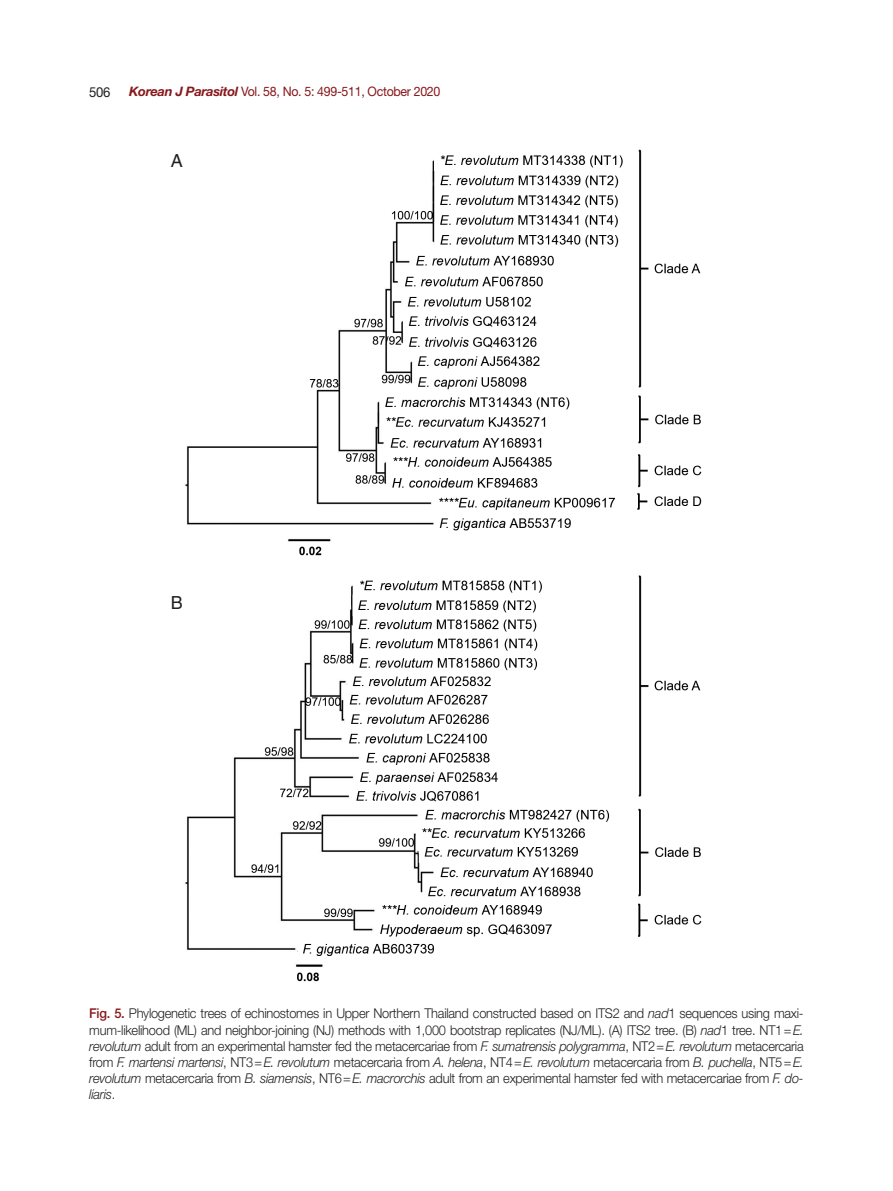
<style>
.page{position:relative;width:893px;height:1191px;background:#fff}
.page>*{position:absolute;margin:0;border:0;box-sizing:border-box;transform-origin:0 0}
.t1{font:18px "Helvetica LT Std";color:#231f20}
.t2{font:13.8px "Helvetica Neue LT Std";color:#231f20;scale:.95 1}
.표_제목__그림_설명{font:300 13.5px/16.2px "Helvetica Neue LT Std";letter-spacing:-.02em;color:#231f20;text-align:justify;scale:.95 1}
.t3{font:13.05px "Helvetica Neue LT Std";letter-spacing:-.025em;color:#88181b;scale:.95 1}
.s1{font-weight:700;font-style:italic}
.s2{font-weight:500;color:#88181b}
.s3{font-style:italic}
</style>
<div class="page">
<img style="left:185px;top:149px;width:517px;height:833px">
<p class="t2" style="left:89px;top:83px;width:24px">506</p>
<p class="t3" style="left:129px;top:84px;width:329px"><span class="s1">Korean J Parasitol</span> Vol. 58, No. 5: 499-511, October 2020</p>
<p class="t1" style="left:171px;top:150px;width:14px">A</p>
<p class="t1" style="left:171px;top:592px;width:14px">B</p>
<p class="표_제목__그림_설명" style="left:89px;top:1005px;width:753px"><span class="s2">Fig. 5.</span> Phylogenetic trees of echinostomes in Upper Northern Thailand constructed based on ITS2 and <span class="s3">nad</span>1 sequences using maxi&shy;mum-likelihood (ML) and neighbor-joining (NJ) methods with 1,000 bootstrap replicates (NJ/ML). (A) ITS2 tree. (B) <span class="s3">nad</span>1 tree. NT1=<span class="s3">E. revolutum</span> adult from an experimental hamster fed the metacercariae from <span class="s3">F. sumatrensis polygramma</span>, NT2=<span class="s3">E. revolutum</span> metacercaria from <span class="s3">F. martensi martensi</span>, NT3=<span class="s3">E. revolutum</span> metacercaria from <span class="s3">A. helena</span>, NT4=<span class="s3">E. revolutum</span> metacercaria from <span class="s3">B. puchella</span>, NT5=<span class="s3">E. revolutum</span> metacercaria from <span class="s3">B. siamensis</span>, NT6=<span class="s3">E. macrorchis</span> adult from an experimental hamster fed with metacercariae from <span class="s3">F. do&shy;liaris</span>.</p>
</div>
